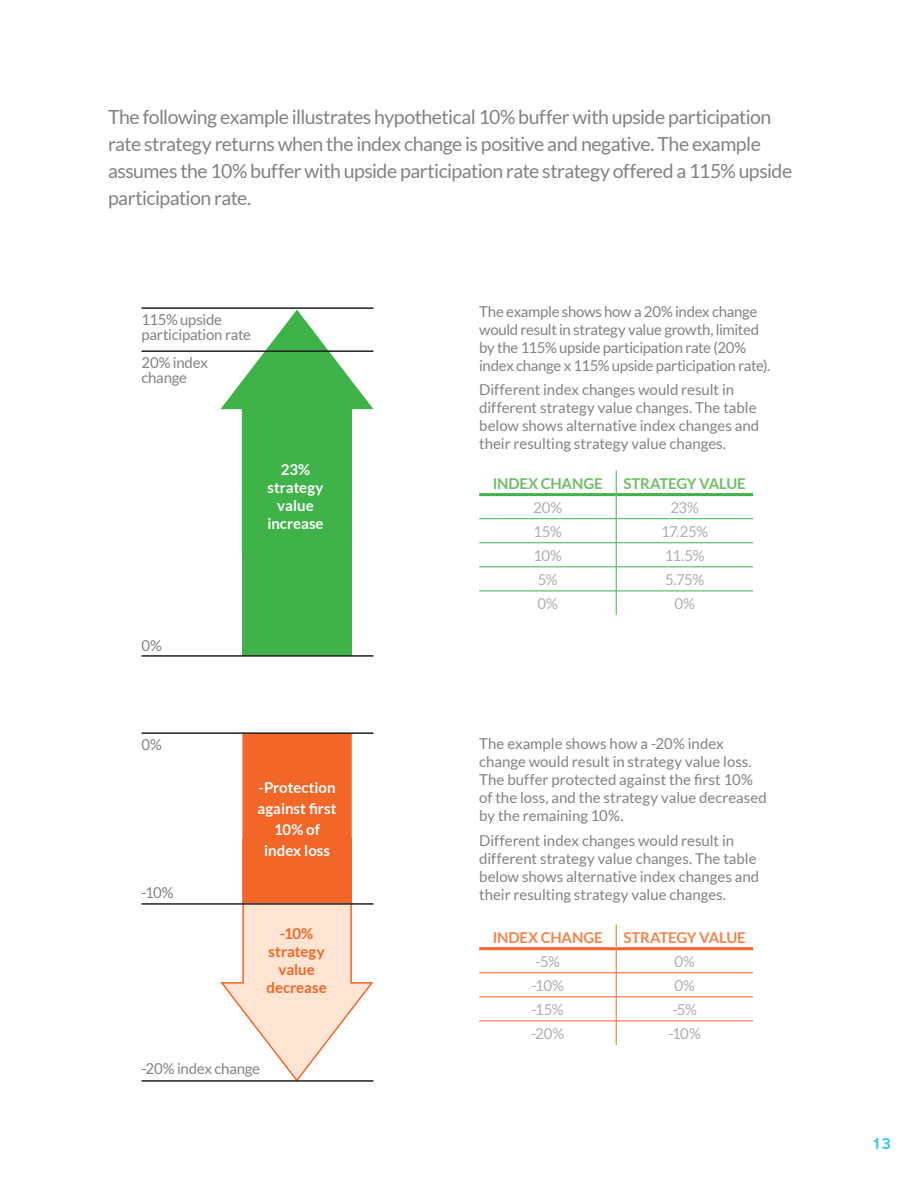
<style>
.page{position:relative;width:918px;height:1188px;background:#fff}
.page>*{position:absolute;margin:0;border:0;box-sizing:border-box;transform-origin:0 0}
.Body{font:19.5px/27px "Lato";letter-spacing:-.025em;color:#808285}
.body{font:15px/18px "Lato";letter-spacing:-.005em;color:#808285}
.body-2{font:15px/18px "Lato";letter-spacing:-.025em;color:#808285}
.body-3{font:700 15px/18px "Lato";color:#fff;text-align:center}
.body-4{font:15px "Lato";letter-spacing:-.035em;color:#adaeb2}
.body-5{font:700 15px/18px "Lato";color:#f26627;text-align:center}
.body-6{font:700 15px "Lato";letter-spacing:-.01em;color:#6fbe66}
.body-7{font:700 15px "Lato";letter-spacing:-.01em;color:#f5844b}
.Left-hand_page_numbe{font:700 15px "MM Sharp Sans";color:#41c9e8}
</style>
<div class="page">
<svg style="left:220px;top:309px;width:154px;height:245px"></svg>
<div style="left:242px;top:392px;width:109px;height:264px;background:#3fb349"></div>
<svg style="left:220px;top:905px;width:154px;height:175px"></svg>
<div style="left:242px;top:733px;width:110px;height:170px;background:#f26627;border:2px solid #f26627"></div>
<hr style="left:479px;top:493px;width:137px;height:3px;background:#3fb349">
<hr style="left:617px;top:493px;width:136px;height:3px;background:#3fb349">
<svg style="left:616px;top:471px;width:1px;height:144px"></svg>
<hr style="left:479px;top:518px;width:137px;height:1px;background:#3fb349">
<hr style="left:616px;top:518px;width:137px;height:1px;background:#3fb349">
<hr style="left:479px;top:543px;width:137px;height:1px;background:#3fb349">
<hr style="left:616px;top:543px;width:137px;height:1px;background:#3fb349">
<hr style="left:479px;top:567px;width:137px;height:1px;background:#3fb349">
<hr style="left:616px;top:567px;width:137px;height:1px;background:#3fb349">
<hr style="left:479px;top:591px;width:137px;height:1px;background:#3fb349">
<hr style="left:616px;top:591px;width:137px;height:1px;background:#3fb349">
<hr style="left:479px;top:947px;width:137px;height:3px;background:#f26627">
<hr style="left:617px;top:947px;width:136px;height:3px;background:#f26627">
<svg style="left:616px;top:925px;width:1px;height:120px"></svg>
<hr style="left:479px;top:973px;width:137px;height:1px;background:#f26627">
<hr style="left:616px;top:973px;width:137px;height:1px;background:#f26627">
<hr style="left:479px;top:997px;width:137px;height:1px;background:#f26627">
<hr style="left:616px;top:997px;width:137px;height:1px;background:#f26627">
<hr style="left:479px;top:1021px;width:137px;height:1px;background:#f26627">
<hr style="left:616px;top:1021px;width:137px;height:1px;background:#f26627">
<hr style="left:141px;top:350px;width:233px;height:2px;background:#231f20">
<hr style="left:141px;top:903px;width:233px;height:2px;background:#231f20">
<hr style="left:141px;top:307px;width:233px;height:2px;background:#231f20">
<hr style="left:141px;top:732px;width:233px;height:2px;background:#231f20">
<hr style="left:141px;top:655px;width:233px;height:2px;background:#231f20">
<hr style="left:141px;top:1080px;width:233px;height:2px;background:#231f20">
<p class="Body" style="left:108px;top:103px;width:686px">The following example illustrates hypothetical 10% buffer with upside participation rate strategy returns when the index change is positive and negative. The example assumes the 10% buffer with upside participation rate strategy offered a 115% upside participation rate.</p>
<p class="body" style="left:141px;top:312px;width:111px;line-height:15px">115% upside participation rate</p>
<p class="body" style="left:141px;top:355px;width:68px;line-height:15px">20% index change</p>
<p class="body" style="left:141px;top:637px;width:22px">0%</p>
<p class="body" style="left:141px;top:736px;width:22px">0%</p>
<p class="body" style="left:141px;top:884px;width:34px">-10%</p>
<p class="body-3" style="left:267px;top:461px;width:58px">23% strategy value increase</p>
<p class="body-3" style="left:258px;top:777px;width:81px;line-height:21px">-Protection against first<br>10% of index loss</p>
<p class="body-5" style="left:266px;top:924px;width:62px">-10% strategy value decrease</p>
<p class="body" style="left:141px;top:1060px;width:120px">-20% index change</p>
<p class="body-2" style="left:479px;top:302px;width:293px">The example shows how a 20% index change would result in strategy value growth, limited by the 115% upside participation rate (20% index change x 115% upside participation rate).</p>
<p class="body" style="left:479px;top:381px;width:282px">Different index changes would result in different strategy value changes. The table below shows alternative index changes and their resulting strategy value changes.</p>
<p class="body-6" style="left:493px;top:475px;width:111px">INDEX CHANGE</p>
<p class="body-6" style="left:623px;top:475px;width:124px">STRATEGY VALUE</p>
<p class="body-4" style="left:533px;top:499px;width:31px">20%</p>
<p class="body-4" style="left:670px;top:499px;width:30px">23%</p>
<p class="body-4" style="left:533px;top:523px;width:30px">15%</p>
<p class="body-4" style="left:661px;top:523px;width:48px">17.25%</p>
<p class="body-4" style="left:533px;top:547px;width:30px">10%</p>
<p class="body-4" style="left:665px;top:547px;width:41px">11.5%</p>
<p class="body-4" style="left:538px;top:571px;width:21px">5%</p>
<p class="body-4" style="left:665px;top:571px;width:41px">5.75%</p>
<p class="body-4" style="left:537px;top:595px;width:22px">0%</p>
<p class="body-4" style="left:674px;top:595px;width:22px">0%</p>
<p class="body" style="left:479px;top:734px;width:289px">The example shows how a -20% index change would result in strategy value loss.<br>The buffer protected against the first 10% of the loss, and the strategy value decreased by the remaining 10%.</p>
<p class="body" style="left:479px;top:831px;width:282px">Different index changes would result in different strategy value changes. The table below shows alternative index changes and their resulting strategy value changes.</p>
<p class="body-7" style="left:493px;top:929px;width:111px">INDEX CHANGE</p>
<p class="body-7" style="left:623px;top:929px;width:124px">STRATEGY VALUE</p>
<p class="body-4" style="left:535px;top:953px;width:26px">-5%</p>
<p class="body-4" style="left:674px;top:953px;width:22px">0%</p>
<p class="body-4" style="left:532px;top:977px;width:34px">-10%</p>
<p class="body-4" style="left:674px;top:977px;width:22px">0%</p>
<p class="body-4" style="left:532px;top:1001px;width:34px">-15%</p>
<p class="body-4" style="left:672px;top:1001px;width:26px">-5%</p>
<p class="body-4" style="left:531px;top:1025px;width:35px">-20%</p>
<p class="body-4" style="left:669px;top:1025px;width:34px">-10%</p>
<p class="Left-hand_page_numbe" style="left:872px;top:1131px;width:21px">13</p>
</div>
